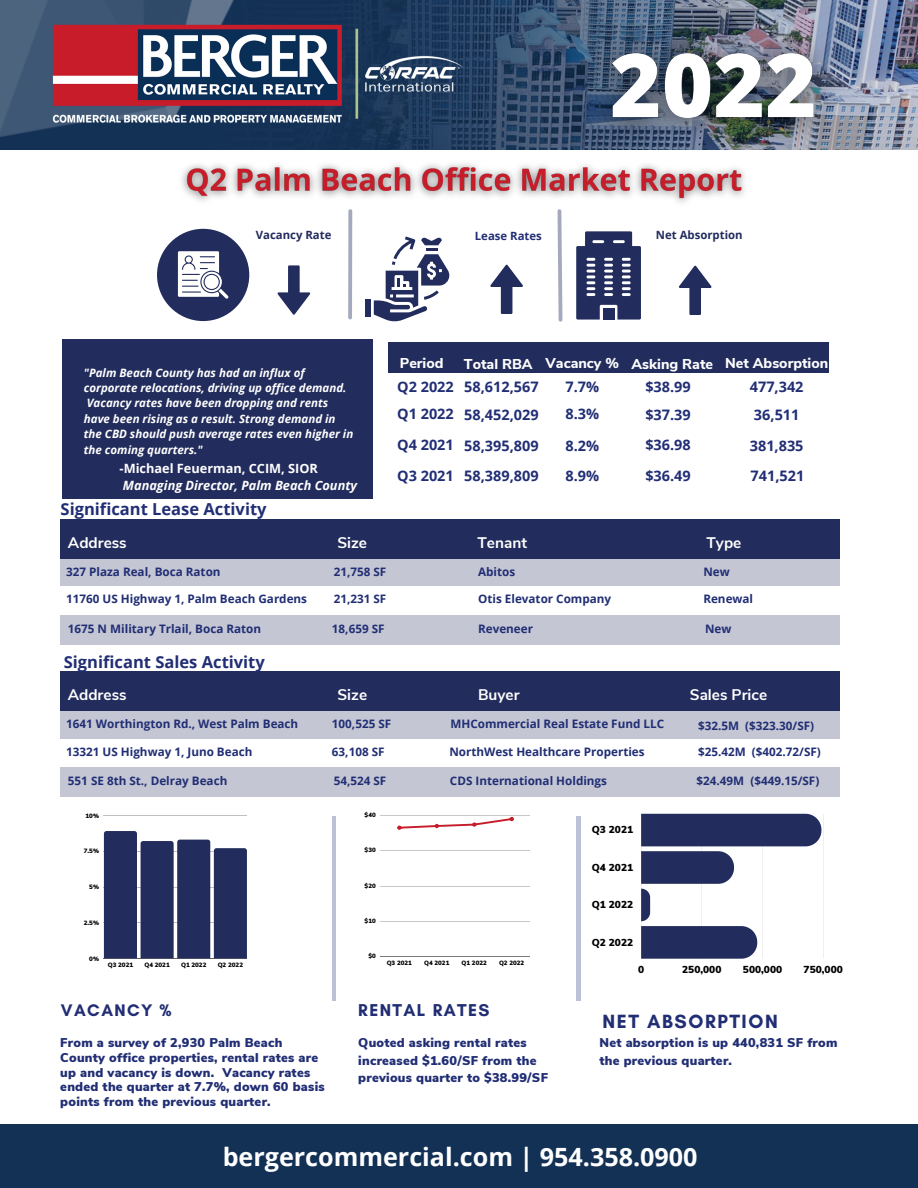
<style>
.page{position:relative;width:918px;height:1188px;background:#fff}
.page>*{position:absolute;margin:0;border:0;box-sizing:border-box;transform-origin:0 0}
.t1{font:700 25.2px "Open Sans";color:#fff}
.t2{font:700 19.5px "Glacial Indifference";letter-spacing:.08em;color:#212e74}
.t3{font:700 17.55px "Glacial Indifference";letter-spacing:.08em;color:#212e74}
.t4{font:700 17.1px "Glacial Indifference";letter-spacing:.08em;color:#212e74}
.t5{font:700 16.5px "Open Sans";color:#212e74}
.t6{font:700 15.3px "Nunito Sans";color:#fffffe}
.t7{font:700 14.55px/26.2px "Open Sans";color:#212e74}
.t8{font:800 14.25px "Nunito Sans";color:#fffffe}
.t9{font:800 14.25px "Nunito Sans";color:#fff}
.t10{font:900 12.75px/14.7px "Nunito Sans";letter-spacing:.02em;color:#212e74}
.t11{font:italic 700 12.75px "Open Sans";color:#fff}
.t12{font:700 12.75px "Open Sans";color:#fff}
.t13{font:700 11.7px "Open Sans";color:#212e74}
.t14{font:italic 700 11.55px/15.5px "Open Sans";color:#fffffe}
.t15{font:700 11.4px "Open Sans";color:#222c5d}
.t16{font:700 11.4px "Open Sans";color:#212e74}
.t17{font:900 10.2px "Nunito Sans";color:#000}
.t18{font:900 6.15px "Nunito Sans";color:#000}
.s1{color:#fff}
</style>
<div class="page">
<hr style="left:104px;top:815px;width:143px;height:1px;background:#000">
<hr style="left:104px;top:958px;width:143px;height:1px;background:#000">
<svg style="left:104px;top:831px;width:143px;height:127px;background:#414973"></svg>
<hr style="left:332px;top:816px;width:4px;height:184px;background:#bdc1d6">
<hr style="left:381px;top:815px;width:149px;height:1px;background:#222">
<hr style="left:381px;top:851px;width:149px;height:1px;background:#222">
<hr style="left:381px;top:886px;width:149px;height:1px;background:#222">
<hr style="left:381px;top:921px;width:149px;height:1px;background:#222">
<hr style="left:381px;top:956px;width:149px;height:1px;background:#222">
<svg style="left:397px;top:817px;width:117px;height:13px"></svg>
<hr style="left:823px;top:814px;width:1px;height:145px;background:#000">
<svg style="left:641px;top:814px;width:180px;height:145px"></svg>
<div style="left:62px;top:339px;width:310px;height:159px;background:#222c5d"></div>
<hr style="left:577px;top:816px;width:3px;height:184px;background:#212e74">
<div style="left:60px;top:671px;width:780px;height:40px;background:#222c5d"></div>
<div style="left:60px;top:710px;width:780px;height:28px;background:#c4c6d3"></div>
<div style="left:60px;top:767px;width:780px;height:30px;background:#c4c6d3"></div>
<div style="left:60px;top:558px;width:780px;height:28px;background:#c4c6d3"></div>
<div style="left:60px;top:519px;width:780px;height:39px;background:#222c5d"></div>
<svg style="left:576px;top:231px;width:65px;height:89px;background:#49527a"></svg>
<div style="left:603px;top:308px;width:11px;height:12px;background:#222c5d"></div>
<div style="left:157px;top:229px;width:92px;height:92px;background:#222c5d;border-radius:50%"></div>
<svg style="left:178px;top:251px;width:51px;height:48px"></svg>
<svg style="left:348px;top:216px;width:4px;height:102px"></svg>
<svg style="left:557px;top:216px;width:6px;height:106px"></svg>
<svg style="left:278px;top:265px;width:32px;height:50px"></svg>
<div style="left:365px;top:299px;width:6px;height:18px;background:#222c5d"></div>
<svg style="left:374px;top:236px;width:75px;height:86px"></svg>
<svg style="left:679px;top:266px;width:32px;height:49px"></svg>
<svg style="left:490px;top:265px;width:33px;height:49px"></svg>
<svg style="left:388px;top:342px;width:441px;height:1px"></svg>
<div style="left:388px;top:343px;width:441px;height:30px;background:#222c5d"></div>
<div style="left:60px;top:615px;width:780px;height:29px;background:#c4c6d3"></div>
<div style="left:0;top:1124px;width:918px;height:64px;background:#133155"></div>
<img style="left:0;top:0;width:918px;height:150px">
<img style="left:572px;top:0;width:283px;height:150px">
<img style="left:164px;top:145px;width:592px;height:71px">
<p class="t15" style="left:256px;top:227px;width:77px">Vacancy Rate</p>
<p class="t16" style="left:475px;top:227px;width:69px">Lease Rates</p>
<p class="t15" style="left:656px;top:227px;width:88px">Net Absorption</p>
<p class="t14" style="left:84px;top:364px;width:271px">"Palm Beach County has had an influx of corporate relocations, driving up office demand.<br>Vacancy rates have been dropping and rents have been rising as a result. Strong demand in the CBD should push average rates even higher in the coming quarters."</p>
<p class="t12" style="left:120px;top:460px;width:200px">-Michael Feuerman, CCIM, SIOR</p>
<p class="t11" style="left:123px;top:477px;width:236px">Managing Director, Palm Beach County</p>
<h3 class="t5" style="left:61px;top:498px;width:208px">Significant Lease Activity</h3>
<p class="t8" style="left:400px;top:354px;width:45px">Period</p>
<p class="t8" style="left:464px;top:354px;width:251px">Total RBA Vacancy % <span class="s1">Asking Rate</span></p>
<p class="t7" style="left:397px;top:373px;width:58px">Q2 2022<br>Q1 2022</p>
<p class="t7" style="left:397px;top:429px;width:58px;line-height:31.2px">Q4 2021<br>Q3 2021</p>
<p class="t7" style="left:645px;top:373px;width:47px;line-height:27.9px">$38.99 $37.39</p>
<p class="t7" style="left:645px;top:429px;width:47px;line-height:31.2px">$36.98 $36.49</p>
<p class="t7" style="left:464px;top:373px;width:76px">58,612,567</p>
<p class="t7" style="left:565px;top:373px;width:35px">7.7%<br>8.3%</p>
<p class="t7" style="left:565px;top:430px;width:35px;line-height:30.2px">8.2%<br>8.9%</p>
<p class="t7" style="left:464px;top:399px;width:76px;line-height:30.6px;text-align:justify">58,452,029<br>58,395,809<br>58,389,809</p>
<p class="t9" style="left:725px;top:354px;width:105px">Net Absorption</p>
<p class="t7" style="left:750px;top:373px;width:55px">477,342</p>
<p class="t7" style="left:754px;top:401px;width:47px">36,511</p>
<p class="t7" style="left:750px;top:432px;width:55px">381,835</p>
<p class="t7" style="left:751px;top:462px;width:55px">741,521</p>
<h3 class="t6" style="left:68px;top:532px;width:60px">Address</h3>
<h3 class="t6" style="left:337px;top:532px;width:31px">Size</h3>
<h3 class="t6" style="left:478px;top:532px;width:51px">Tenant</h3>
<h3 class="t6" style="left:707px;top:532px;width:36px">Type</h3>
<p class="t13" style="left:66px;top:563px;width:156px">327 Plaza Real, Boca Raton</p>
<p class="t13" style="left:334px;top:563px;width:54px">21,758 SF</p>
<p class="t13" style="left:478px;top:563px;width:39px">Abitos</p>
<p class="t13" style="left:703px;top:563px;width:28px">New</p>
<p class="t13" style="left:66px;top:591px;width:242px">11760 US Highway 1, Palm Beach Gardens</p>
<p class="t13" style="left:334px;top:591px;width:54px">21,231 SF</p>
<p class="t13" style="left:478px;top:591px;width:135px">Otis Elevator Company</p>
<p class="t13" style="left:703px;top:591px;width:51px">Renewal</p>
<p class="t13" style="left:68px;top:620px;width:195px">1675 N Military Trlail, Boca Raton</p>
<p class="t13" style="left:332px;top:620px;width:54px">18,659 SF</p>
<p class="t13" style="left:478px;top:620px;width:56px">Reveneer</p>
<p class="t13" style="left:705px;top:620px;width:28px">New</p>
<h3 class="t5" style="left:64px;top:650px;width:203px">Significant Sales Activity</h3>
<h3 class="t6" style="left:68px;top:685px;width:60px">Address</h3>
<h3 class="t6" style="left:337px;top:685px;width:31px">Size</h3>
<h3 class="t6" style="left:478px;top:685px;width:43px">Buyer</h3>
<h3 class="t6" style="left:690px;top:685px;width:79px">Sales Price</h3>
<p class="t13" style="left:66px;top:715px;width:234px">1641 Worthington Rd., West Palm Beach</p>
<p class="t13" style="left:332px;top:715px;width:61px">100,525 SF</p>
<p class="t13" style="left:451px;top:715px;width:215px">MHCommercial Real Estate Fund LLC</p>
<p class="t13" style="left:698px;top:717px;width:118px">$32.5M ($323.30/SF)</p>
<p class="t13" style="left:66px;top:743px;width:188px">13321 US Highway 1, Juno Beach</p>
<p class="t13" style="left:332px;top:743px;width:54px">63,108 SF</p>
<p class="t13" style="left:449px;top:744px;width:197px">NorthWest Healthcare Properties</p>
<p class="t13" style="left:698px;top:743px;width:124px">$25.42M ($402.72/SF)</p>
<p class="t13" style="left:68px;top:773px;width:161px">551 SE 8th St., Delray Beach</p>
<p class="t13" style="left:334px;top:773px;width:54px">54,524 SF</p>
<p class="t13" style="left:450px;top:772px;width:159px">CDS International Holdings</p>
<p class="t13" style="left:697px;top:773px;width:124px">$24.49M ($449.15/SF)</p>
<p class="t18" style="left:86px;top:811px;width:15px">10%</p>
<p class="t18" style="left:84px;top:847px;width:17px">7.5%</p>
<p class="t18" style="left:89px;top:883px;width:11px">5%</p>
<p class="t18" style="left:84px;top:919px;width:17px">2.5%</p>
<p class="t18" style="left:89px;top:954px;width:11px">0%</p>
<p class="t18" style="left:108px;top:961px;width:27px">Q3 2021</p>
<p class="t18" style="left:144px;top:961px;width:27px">Q4 2021</p>
<p class="t18" style="left:181px;top:961px;width:27px">Q1 2022</p>
<p class="t18" style="left:218px;top:961px;width:27px">Q2 2022</p>
<h3 class="t4" style="left:61px;top:1000px;width:112px">VACANCY %</h3>
<p class="t10" style="left:60px;top:1036px;width:266px">From a survey of 2,930 Palm Beach County office properties, rental rates are up and vacancy is down. Vacancy rates ended the quarter at 7.7%, down 60 basis points from the previous quarter.</p>
<p class="t18" style="left:365px;top:811px;width:13px">$40</p>
<p class="t18" style="left:365px;top:846px;width:13px">$30</p>
<p class="t18" style="left:365px;top:882px;width:13px">$20</p>
<p class="t18" style="left:365px;top:917px;width:13px">$10</p>
<p class="t18" style="left:368px;top:952px;width:9px">$0</p>
<p class="t18" style="left:387px;top:959px;width:27px">Q3 2021</p>
<p class="t18" style="left:424px;top:959px;width:27px">Q4 2021</p>
<p class="t18" style="left:462px;top:959px;width:27px">Q1 2022</p>
<p class="t18" style="left:499px;top:959px;width:27px">Q2 2022</p>
<h3 class="t3" style="left:358px;top:999px;width:133px">RENTAL RATES</h3>
<p class="t10" style="left:358px;top:1034px;width:191px;line-height:17.9px">Quoted asking rental rates increased $1.60/SF from the previous quarter to $38.99/SF</p>
<p class="t17" style="left:592px;top:823px;width:43px">Q3 2021</p>
<p class="t17" style="left:592px;top:861px;width:43px">Q4 2021</p>
<p class="t17" style="left:592px;top:898px;width:43px">Q1 2022</p>
<p class="t17" style="left:592px;top:935px;width:43px">Q2 2022</p>
<p class="t17" style="left:638px;top:963px;width:8px">0</p>
<p class="t17" style="left:682px;top:963px;width:41px">250,000</p>
<p class="t17" style="left:743px;top:963px;width:41px">500,000</p>
<p class="t17" style="left:804px;top:963px;width:41px">750,000</p>
<h2 class="t2" style="left:603px;top:1010px;width:177px">NET ABSORPTION</h2>
<p class="t10" style="left:599px;top:1034px;width:240px;line-height:17.9px">Net absorption is up 440,831 SF from the previous quarter.</p>
<h1 class="t1" style="left:223px;top:1139px;width:476px">bergercommercial.com | 954.358.0900</h1>
</div>
